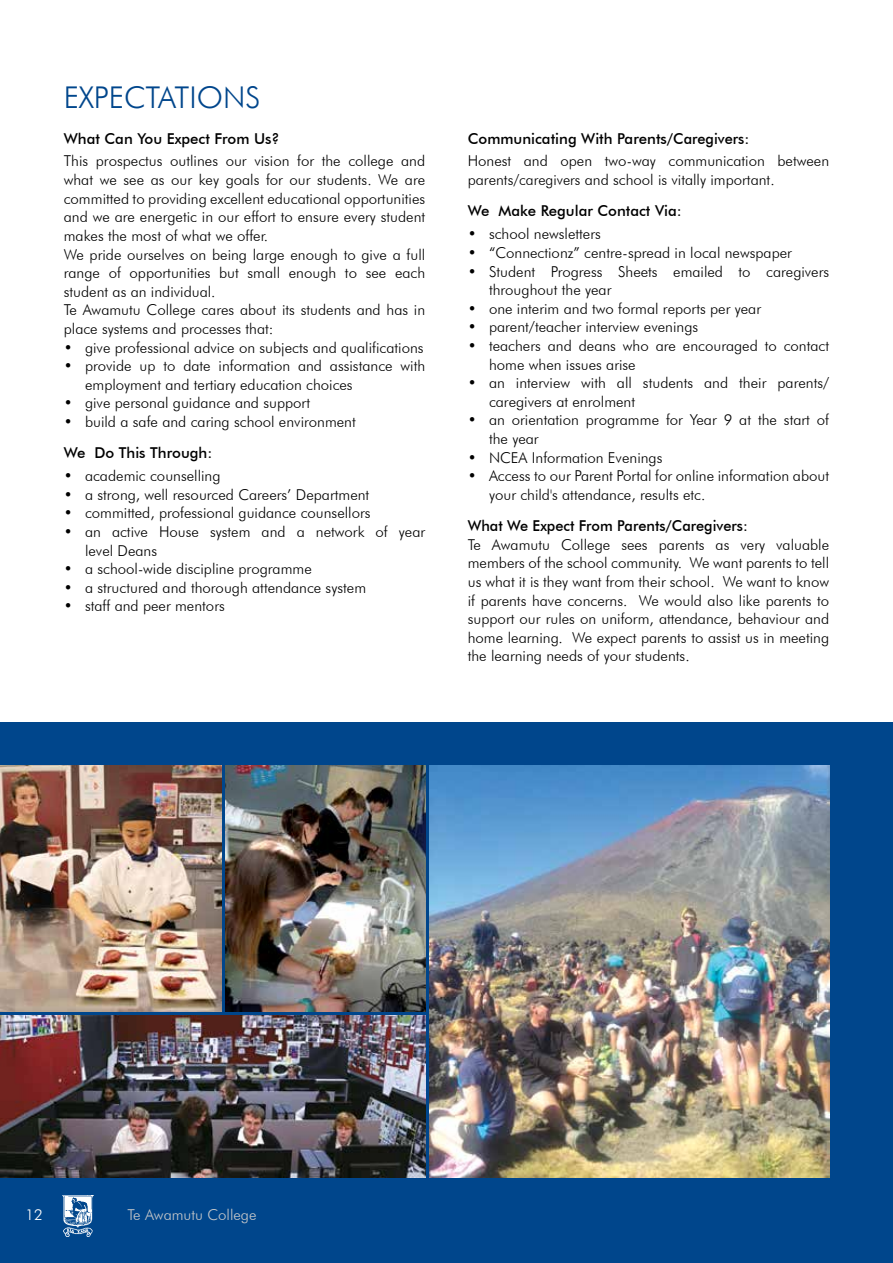
<style>
.page{position:relative;width:893px;height:1263px;background:#fff}
.page>*{position:absolute;margin:0;border:0;box-sizing:border-box;transform-origin:0 0}
.t1{font:300 30px "Futura BT";color:#00468c}
.t2{font:300 15px/18.6px "Futura BT";color:#000}
.t3{font:500 15px "Futura BT";color:#000}
.t4{font:300 15px "Futura BT";color:#c7c8ca}
.t5{font:300 15px "Futura BT";color:#fff}
</style>
<div class="page">
<div style="left:0;top:723px;width:893px;height:540px;background:#00468c"></div>
<img style="left:0;top:1016px;width:425px;height:162px">
<img style="left:429px;top:765px;width:400px;height:413px">
<img style="left:0;top:765px;width:221px;height:246px">
<img style="left:225px;top:765px;width:200px;height:246px">
<img style="left:62px;top:1195px;width:31px;height:1px">
<img style="left:62px;top:1196px;width:31px;height:40px">
<h1 class="t1" style="left:64px;top:79px;width:198px">EXPECTATIONS</h1>
<p class="t3" style="left:64px;top:129px;width:218px">What Can You Expect From Us?</p>
<p class="t2" style="left:64px;top:152px;width:363px">This prospectus outlines our vision for the college and what we see as our key goals for our students. We are committed to providing excellent educational opportunities and we are energetic in our effort to ensure every student makes the most of what we offer.<br>We pride ourselves on being large enough to give a full range of opportunities but small enough to see each student as an individual.<br>Te Awamutu College cares about its students and has in place systems and processes that:</p>
<p class="t2" style="left:64px;top:338px;width:361px">• give professional advice on subjects and qualifications</p>
<p class="t2" style="left:85px;top:356px;width:342px;text-indent:-21px">• provide up to date information and assistance with employment and tertiary education choices</p>
<p class="t2" style="left:64px;top:394px;width:248px">• give personal guidance and support</p>
<p class="t2" style="left:64px;top:412px;width:294px">• build a safe and caring school environment</p>
<p class="t3" style="left:64px;top:444px;width:150px">We Do This Through:</p>
<p class="t2" style="left:64px;top:466px;width:158px">• academic counselling</p>
<p class="t2" style="left:64px;top:485px;width:307px">• a strong, well resourced Careers’ Department</p>
<p class="t2" style="left:64px;top:504px;width:308px">• committed, professional guidance counsellors</p>
<p class="t2" style="left:85px;top:522px;width:342px;text-indent:-21px">• an active House system and a network of year level Deans</p>
<p class="t2" style="left:64px;top:559px;width:250px">• a school-wide discipline programme</p>
<p class="t2" style="left:64px;top:578px;width:304px">• a structured and thorough attendance system</p>
<p class="t2" style="left:64px;top:597px;width:162px">• staff and peer mentors</p>
<p class="t3" style="left:468px;top:129px;width:283px">Communicating With Parents/Caregivers:</p>
<p class="t2" style="left:468px;top:152px;width:363px">Honest and open two-way communication between parents/caregivers and school is vitally important.</p>
<p class="t3" style="left:468px;top:202px;width:216px">We Make Regular Contact Via:</p>
<p class="t2" style="left:468px;top:225px;width:135px">• school newsletters</p>
<p class="t2" style="left:468px;top:243px;width:326px">• “Connectionz” centre-spread in local newspaper</p>
<p class="t2" style="left:489px;top:262px;width:342px;text-indent:-21px">• Student Progress Sheets emailed to caregivers throughout the year</p>
<p class="t2" style="left:468px;top:299px;width:295px">• one interim and two formal reports per year</p>
<p class="t2" style="left:468px;top:318px;width:232px">• parent/teacher interview evenings</p>
<p class="t2" style="left:489px;top:336px;width:342px;text-indent:-21px">• teachers and deans who are encouraged to contact home when issues arise</p>
<p class="t2" style="left:489px;top:373px;width:342px;text-indent:-21px">• an interview with all students and their parents/ caregivers at enrolment</p>
<p class="t2" style="left:489px;top:411px;width:342px;text-indent:-21px">• an orientation programme for Year 9 at the start of the year</p>
<p class="t2" style="left:468px;top:448px;width:196px">• NCEA Information Evenings</p>
<p class="t2" style="left:489px;top:466px;width:342px;text-indent:-21px">• Access to our Parent Portal for online information about your child's attendance, results etc.</p>
<p class="t3" style="left:468px;top:517px;width:282px">What We Expect From Parents/Caregivers:</p>
<p class="t2" style="left:468px;top:535px;width:363px;text-align:justify">Te Awamutu College sees parents as very valuable members of the school community. We want parents to tell us what it is they want from their school. We want to know if parents have concerns. We would also like parents to support our rules on uniform, attendance, behaviour and home learning. We expect parents to assist us in meeting the learning needs of your students.</p>
<p class="t5" style="left:25px;top:1206px;width:19px">12</p>
<p class="t4" style="left:128px;top:1206px;width:130px">Te Awamutu College</p>
</div>
